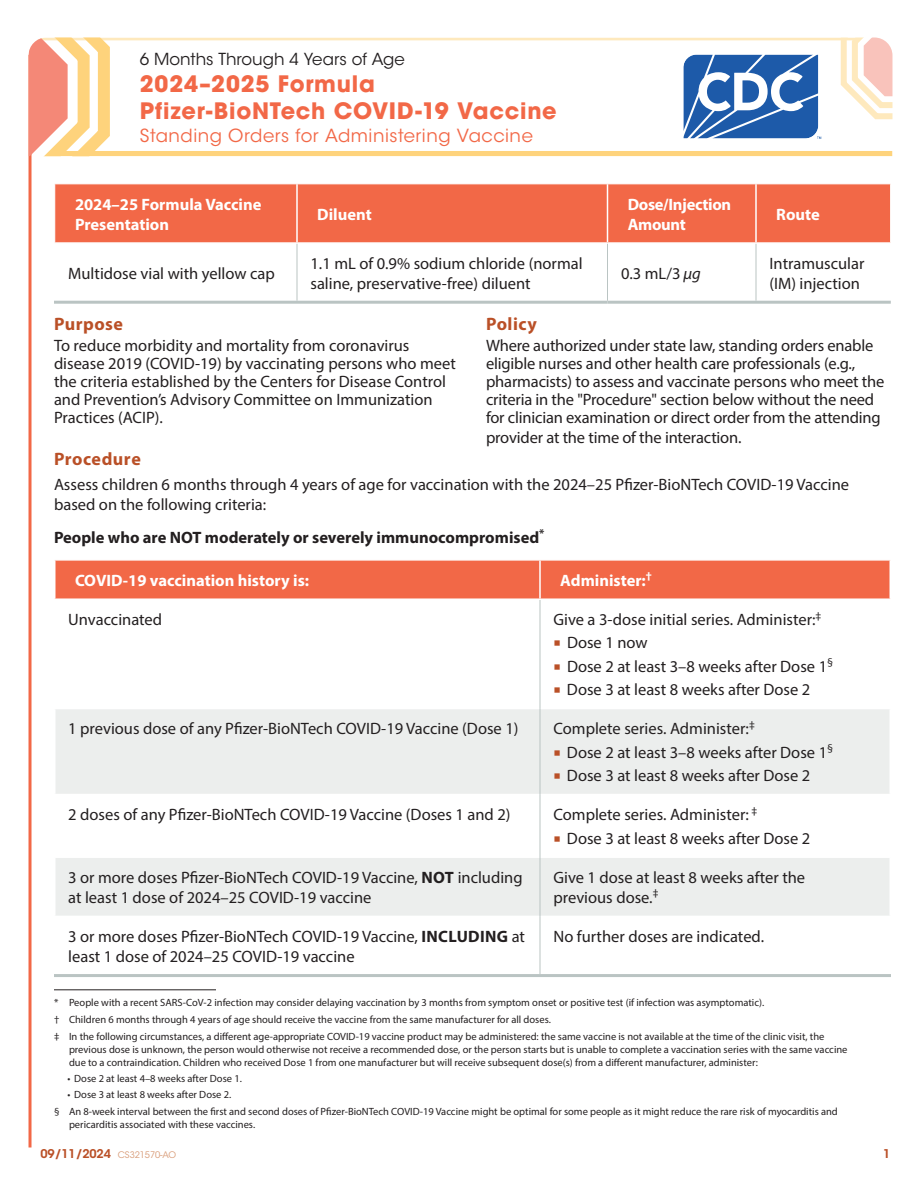
<style>
.page{position:relative;width:918px;height:1188px;background:#fff}
.page>*{position:absolute;margin:0;border:0;box-sizing:border-box;transform-origin:0 0}
.t1{font:700 22.5px/27px "ITC Avant Garde Pro";letter-spacing:.03em;color:#f26847}
.t2{font:18px "ITC Avant Garde Std";letter-spacing:.03em;color:#f26847}
.t3{font:700 18px "Myriad Pro";letter-spacing:.03em;color:#ba5027}
.t4{font:16.5px/18px "Myriad Pro";color:#231f20}
.TABLE_H2{font:700 16.5px/19.8px "Myriad Pro";color:#fff}
.t5{font:700 16.5px "Myriad Pro";color:#231f20}
.t6{font:16.5px "ITC Avant Garde Std";color:#231f20}
.TABLE_H2-2{font:700 16.5px/19.8px "Myriad Pro";letter-spacing:-.02em;color:#fff}
.t7{font:600 12px "ITC Avant Garde Std";color:#ba5027}
.Footnote{font:10.5px/12.6px "Myriad Pro";color:#231f20}
.P-L_source_Note{font:10.5px "Myriad Pro";color:#231f20}
.t8{font:9px "ITC Avant Garde Std";letter-spacing:-.01em;color:#d99d7a}
.s1{font-style:italic}
.s2{font-weight:700}
.s3{font-weight:600;font-size:12px;color:#ba5027}
</style>
<div class="page">
<hr style="left:29px;top:55px;width:3px;height:1093px;background:#f26847">
<svg style="left:28px;top:38px;width:864px;height:118px"></svg>
<div style="left:55px;top:184px;width:835px;height:58px;background:#f26847"></div>
<hr style="left:296px;top:184px;width:2px;height:58px;background:#fff">
<hr style="left:607px;top:184px;width:1px;height:58px;background:#fff">
<hr style="left:755px;top:184px;width:2px;height:58px;background:#fff">
<hr style="left:297px;top:244px;width:1px;height:57px;background:#bac4c3">
<hr style="left:607px;top:244px;width:1px;height:57px;background:#bac4c3">
<hr style="left:756px;top:244px;width:1px;height:57px;background:#bac4c3">
<hr style="left:54px;top:301px;width:243px;height:3px;background:#bac4c3">
<hr style="left:297px;top:301px;width:311px;height:3px;background:#bac4c3">
<hr style="left:608px;top:301px;width:148px;height:3px;background:#bac4c3">
<hr style="left:756px;top:301px;width:135px;height:3px;background:#bac4c3">
<hr style="left:54px;top:990px;width:162px;height:1px;background:#231f20">
<div style="left:56px;top:561px;width:834px;height:37px;background:#f26847"></div>
<svg style="left:56px;top:709px;width:833px;height:207px;fill:#eceeed"></svg>
<hr style="left:539px;top:561px;width:2px;height:37px;background:#fff">
<hr style="left:54px;top:794px;width:486px;height:1px;background:#fff">
<hr style="left:540px;top:794px;width:351px;height:1px;background:#fff">
<hr style="left:54px;top:856px;width:486px;height:2px;background:#fff">
<hr style="left:540px;top:856px;width:351px;height:2px;background:#fff">
<hr style="left:540px;top:600px;width:1px;height:109px;background:#bac4c3">
<hr style="left:540px;top:709px;width:1px;height:86px;background:#bac4c3">
<hr style="left:540px;top:795px;width:1px;height:62px;background:#bac4c3">
<hr style="left:540px;top:857px;width:1px;height:59px;background:#bac4c3">
<hr style="left:540px;top:916px;width:1px;height:58px;background:#bac4c3">
<hr style="left:54px;top:974px;width:486px;height:3px;background:#bac4c3">
<hr style="left:540px;top:974px;width:351px;height:3px;background:#bac4c3">
<svg style="left:555px;top:750px;width:5px;height:5px"></svg>
<svg style="left:555px;top:773px;width:5px;height:6px"></svg>
<svg style="left:555px;top:836px;width:5px;height:5px"></svg>
<h1 class="t6" style="left:140px;top:49px;width:267px">6 Months Through 4 Years of Age</h1>
<h1 class="t1" style="left:140px;top:70px;width:419px">2024–2025 Formula<br>Pfizer-BioNTech COVID-19 Vaccine</h1>
<h1 class="t2" style="left:140px;top:124px;width:395px">Standing Orders for Administering Vaccine</h1>
<p class="TABLE_H2" style="left:75px;top:194px;width:188px">2024–25 Formula Vaccine<br>Presentation</p>
<p class="TABLE_H2" style="left:317px;top:204px;width:56px">Diluent</p>
<p class="TABLE_H2-2" style="left:628px;top:194px;width:105px">Dose/Injection<br>Amount</p>
<p class="TABLE_H2" style="left:776px;top:204px;width:45px">Route</p>
<p class="t4" style="left:68px;top:264px;width:208px">Multidose vial with yellow cap</p>
<p class="t4" style="left:310px;top:253px;width:274px;line-height:19.8px">1.1 mL of 0.9% sodium chloride (normal saline, preservative-free) diluent</p>
<p class="t4" style="left:621px;top:264px;width:81px">0.3 mL/3 <span class="s1">µg</span></p>
<p class="t4" style="left:770px;top:253px;width:97px;line-height:19.8px">Intramuscular (IM) injection</p>
<h2 class="t3" style="left:54px;top:312px;width:71px">Purpose</h2>
<p class="t4" style="left:54px;top:336px;width:403px">To reduce morbidity and mortality from coronavirus disease 2019 (COVID-19) by vaccinating persons who meet the criteria established by the Centers for Disease Control and Prevention’s Advisory Committee on Immunization Practices (ACIP).</p>
<h2 class="t3" style="left:486px;top:312px;width:52px">Policy</h2>
<p class="t4" style="left:486px;top:336px;width:400px">Where authorized under state law, standing orders enable eligible nurses and other health care professionals (e.g., pharmacists) to assess and vaccinate persons who meet the criteria in the "Procedure" section below without the need for clinician examination or direct order from the attending</p>
<p class="t4" style="left:486px;top:428px;width:257px">provider at the time of the interaction.</p>
<h2 class="t3" style="left:54px;top:447px;width:88px">Procedure</h2>
<p class="t4" style="left:54px;top:474px;width:797px;line-height:19.8px">Assess children 6 months through 4 years of age for vaccination with the 2024–25 Pfizer-BioNTech COVID-19 Vaccine based on the following criteria:</p>
<h3 class="t5" style="left:54px;top:527px;width:492px">People who are NOT moderately or severely immunocompromised<sup>*</sup></h3>
<p class="TABLE_H2" style="left:75px;top:570px;width:236px">COVID-19 vaccination history is:</p>
<p class="TABLE_H2" style="left:560px;top:570px;width:93px">Administer:<sup>†</sup></p>
<p class="t4" style="left:68px;top:610px;width:95px">Unvaccinated</p>
<p class="t4" style="left:554px;top:610px;width:269px">Give a 3-dose initial series. Administer:<sup>‡</sup></p>
<p class="t4" style="left:567px;top:634px;width:82px">Dose 1 now</p>
<p class="t4" style="left:567px;top:657px;width:268px">Dose 2 at least 3–8 weeks after Dose 1<sup>§</sup></p>
<p class="t4" style="left:567px;top:680px;width:245px">Dose 3 at least 8 weeks after Dose 2</p>
<p class="t4" style="left:68px;top:720px;width:452px">1 previous dose of any Pfizer-BioNTech COVID-19 Vaccine (Dose 1)</p>
<p class="t4" style="left:553px;top:720px;width:203px">Complete series. Administer:<sup>‡</sup></p>
<p class="t4" style="left:567px;top:743px;width:268px">Dose 2 at least 3–8 weeks after Dose 1<sup>§</sup></p>
<p class="t4" style="left:567px;top:766px;width:245px">Dose 3 at least 8 weeks after Dose 2</p>
<p class="t4" style="left:68px;top:806px;width:444px">2 doses of any Pfizer-BioNTech COVID-19 Vaccine (Doses 1 and 2)</p>
<p class="t4" style="left:553px;top:806px;width:205px">Complete series. Administer: <sup>‡</sup></p>
<p class="t4" style="left:567px;top:829px;width:245px">Dose 3 at least 8 weeks after Dose 2</p>
<p class="t4" style="left:68px;top:867px;width:456px;line-height:19.8px">3 or more doses Pfizer-BioNTech COVID-19 Vaccine, <span class="s2">NOT</span> including at least 1 dose of 2024–25 COVID-19 vaccine</p>
<p class="t4" style="left:553px;top:867px;width:253px;line-height:19.8px">Give 1 dose at least 8 weeks after the previous dose.<sup>‡</sup></p>
<p class="t4" style="left:68px;top:927px;width:458px;line-height:19.8px">3 or more doses Pfizer-BioNTech COVID-19 Vaccine, <span class="s2">INCLUDING</span> at least 1 dose of 2024–25 COVID-19 vaccine</p>
<p class="t4" style="left:553px;top:927px;width:212px">No further doses are indicated.</p>
<p class="Footnote" style="left:54px;top:996px;width:712px">* People with a recent SARS-CoV-2 infection may consider delaying vaccination by 3 months from symptom onset or positive test (if infection was asymptomatic).</p>
<p class="Footnote" style="left:54px;top:1013px;width:498px">† Children 6 months through 4 years of age should receive the vaccine from the same manufacturer for all doses.</p>
<p class="Footnote" style="left:69px;top:1030px;width:780px;text-indent:-15px">‡ In the following circumstances, a different age-appropriate COVID-19 vaccine product may be administered: the same vaccine is not available at the time of the clinic visit, the previous dose is unknown, the person would otherwise not receive a recommended dose, or the person starts but is unable to complete a vaccination series with the same vaccine due to a contraindication. Children who received Dose 1 from one manufacturer but will receive subsequent dose(s) from a different manufacturer, administer:</p>
<p class="P-L_source_Note" style="left:68px;top:1072px;width:176px">• Dose 2 at least 4–8 weeks after Dose 1.</p>
<p class="P-L_source_Note" style="left:68px;top:1088px;width:165px">• Dose 3 at least 8 weeks after Dose 2.</p>
<p class="Footnote" style="left:69px;top:1105px;width:770px;text-indent:-15px">§ An 8-week interval between the first and second doses of Pfizer-BioNTech COVID-19 Vaccine might be optimal for some people as it might reduce the rare risk of myocarditis and pericarditis associated with these vaccines.</p>
<p class="t8" style="left:40px;top:1149px;width:137px"><span class="s3">09/11/2024</span> CS321570-AO</p>
<p class="t7" style="left:883px;top:1146px;width:9px">1</p>
</div>
